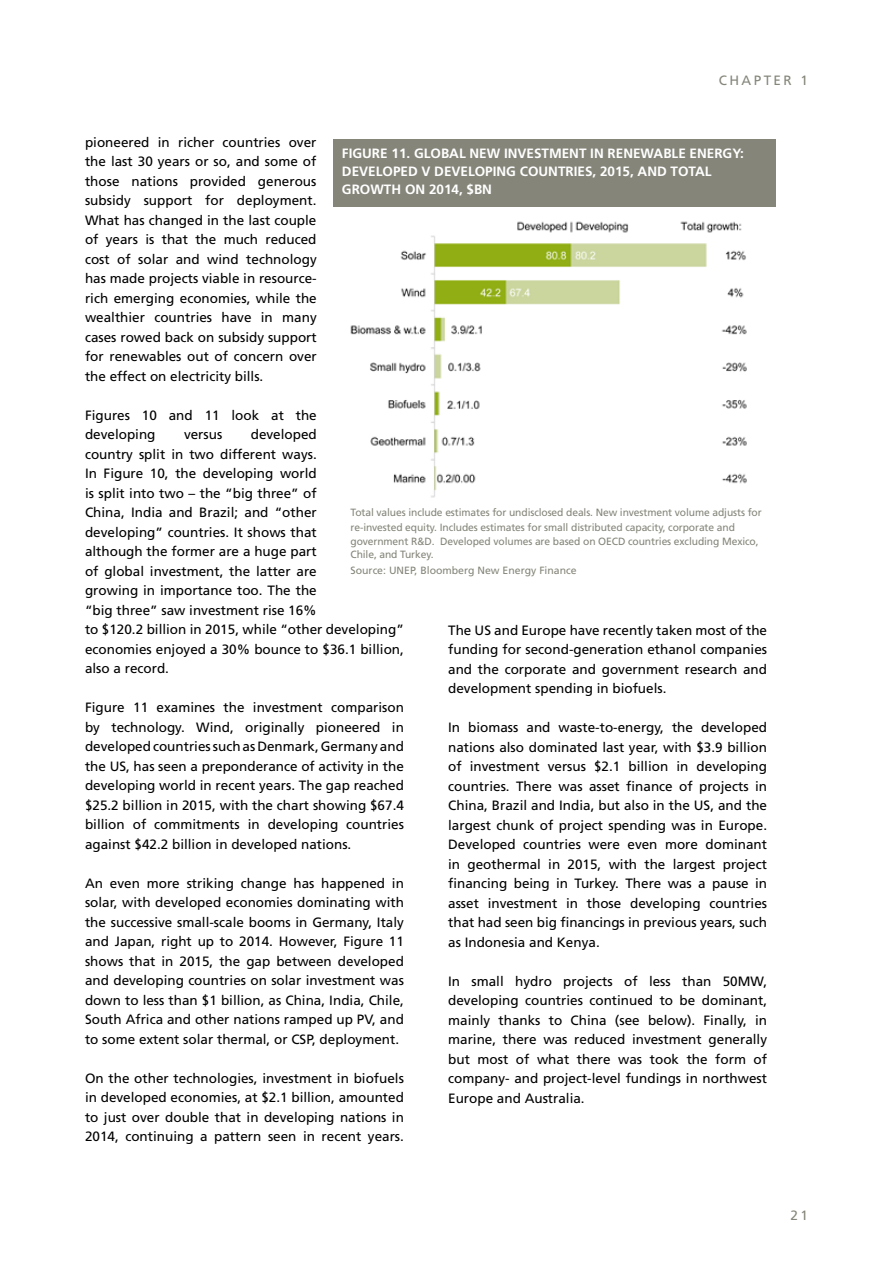
<style>
.page{position:relative;width:893px;height:1263px;background:#fff}
.page>*{position:absolute;margin:0;border:0;box-sizing:border-box;transform-origin:0 0}
.t1{font:13.5px/19.5px "Frutiger";color:#000;text-align:justify}
.t2{font:700 13.5px/18px "Frutiger";color:#fff}
.t3{font:13.5px "Frutiger";letter-spacing:.18em;color:#85857a}
.t4{font:10.5px/15.6px "Frutiger";letter-spacing:-.01em;color:#85857a}
</style>
<div class="page">
<img style="left:350px;top:221px;width:397px;height:277px">
<div style="left:333px;top:139px;width:443px;height:68px;background:#85857a"></div>
<p class="t3" style="left:719px;top:72px;width:91px">CHAPTER 1</p>
<p class="t1" style="left:85px;top:132px;width:233px">pioneered in richer countries over the last 30 years or so, and some of those nations provided generous subsidy support for deployment.<br>What has changed in the last couple of years is that the much reduced cost of solar and wind technology has made projects viable in resource&shy;rich emerging economies, while the wealthier countries have in many cases rowed back on subsidy support for renewables out of concern over the effect on electricity bills.</p>
<p class="t1" style="left:85px;top:405px;width:233px">Figures 10 and 11 look at the developing</p>
<p class="t2" style="left:342px;top:144px;width:403px">FIGURE 11. GLOBAL NEW INVESTMENT IN RENEWABLE ENERGY:<br>DEVELOPED V DEVELOPING COUNTRIES, 2015, AND TOTAL<br>GROWTH ON 2014, $BN</p>
<p class="t1" style="left:85px;top:425px;width:320px;text-align:left;text-indent:166px">developed<br>country split in two different ways.<br>In Figure 10, the developing world<br>is split into two – the “big three” of<br>China, India and Brazil; and “other<br>developing” countries. It shows that<br>although the former are a huge part<br>of global investment, the latter are<br>growing in importance too. The the<br>“big three” saw investment rise 16%<br>to $120.2 billion in 2015, while “other developing” economies enjoyed a 30% bounce to $36.1 billion, also a record.</p>
<p class="t1" style="left:85px;top:698px;width:320px">Figure 11 examines the investment comparison by technology. Wind, originally pioneered in developed countries such as Denmark, Germany and the US, has seen a preponderance of activity in the developing world in recent years. The gap reached $25.2 billion in 2015, with the chart showing $67.4 billion of commitments in developing countries against $42.2 billion in developed nations.</p>
<p class="t1" style="left:85px;top:873px;width:320px">An even more striking change has happened in solar, with developed economies dominating with the successive small-scale booms in Germany, Italy and Japan, right up to 2014. However, Figure 11 shows that in 2015, the gap between developed and developing countries on solar investment was down to less than $1 billion, as China, India, Chile, South Africa and other nations ramped up PV, and to some extent solar thermal, or CSP, deployment.</p>
<p class="t1" style="left:85px;top:1068px;width:320px">On the other technologies, investment in biofuels in developed economies, at $2.1 billion, amounted to just over double that in developing nations in 2014, continuing a pattern seen in recent years.</p>
<p class="t1" style="left:184px;top:425px;width:40px">versus</p>
<p class="t4" style="left:350px;top:504px;width:413px">Total values include estimates for undisclosed deals. New investment volume adjusts for re-invested equity. Includes estimates for small distributed capacity, corporate and</p>
<p class="t4" style="left:350px;top:534px;width:410px;line-height:13.5px">government R&amp;D. Developed volumes are based on OECD countries excluding Mexico,<br>Chile, and Turkey.</p>
<p class="t4" style="left:350px;top:562px;width:228px">Source: UNEP, Bloomberg New Energy Finance</p>
<p class="t1" style="left:448px;top:620px;width:320px">The US and Europe have recently taken most of the funding for second-generation ethanol companies and the corporate and government research and development spending in biofuels.</p>
<p class="t1" style="left:448px;top:717px;width:320px">In biomass and waste-to-energy, the developed nations also dominated last year, with $3.9 billion of investment versus $2.1 billion in developing countries. There was asset finance of projects in China, Brazil and India, but also in the US, and the largest chunk of project spending was in Europe.<br>Developed countries were even more dominant in geothermal in 2015, with the largest project financing being in Turkey. There was a pause in asset investment in those developing countries that had seen big financings in previous years, such as Indonesia and Kenya.</p>
<p class="t1" style="left:448px;top:971px;width:320px">In small hydro projects of less than 50MW, developing countries continued to be dominant, mainly thanks to China (see below). Finally, in marine, there was reduced investment generally but most of what there was took the form of company- and project-level fundings in northwest Europe and Australia.</p>
<p class="t3" style="left:790px;top:1208px;width:19px">21</p>
</div>
